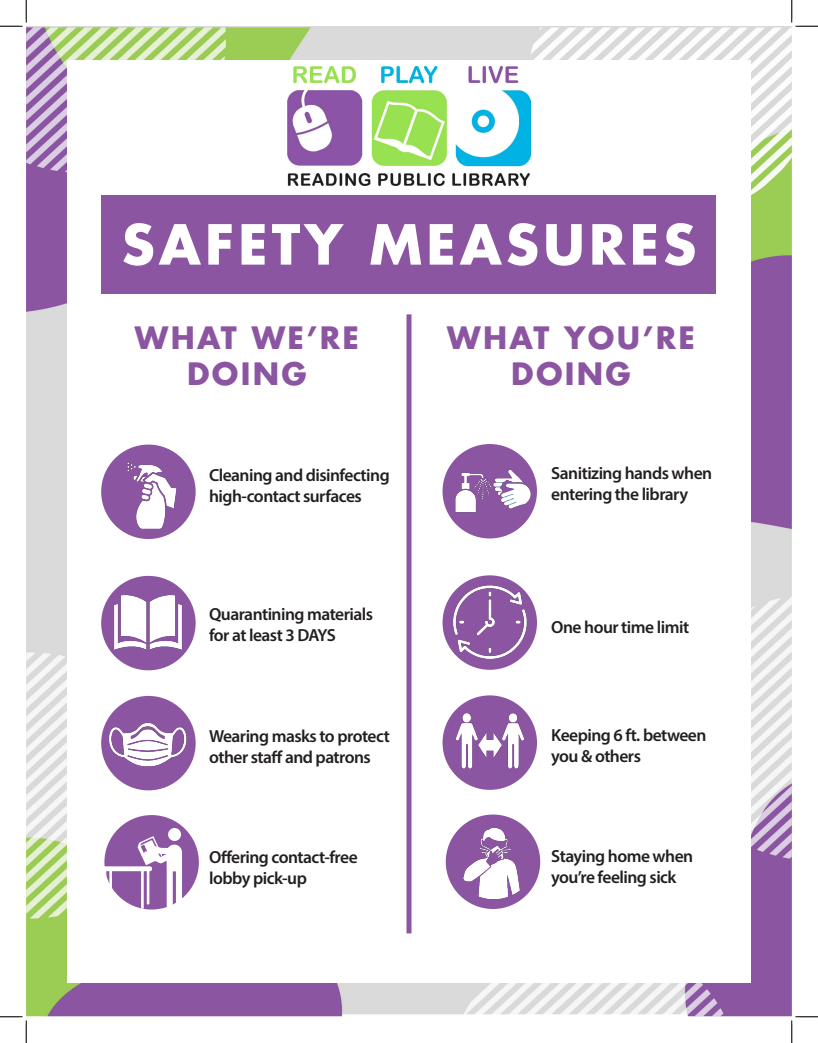
<style>
.page{position:relative;width:818px;height:1043px;background:#fff}
.page>*{position:absolute;margin:0;border:0;box-sizing:border-box;transform-origin:0 0}
.t1{font:700 53.75px "Futura";letter-spacing:.075em;color:#fff}
.t2{font:700 30px/36px "Futura";letter-spacing:.075em;color:#8b55a2;text-align:center}
.t3{font:600 17.5px/21px "Myriad Pro";letter-spacing:-.03em;color:#231f20}
</style>
<div class="page">
<img style="left:26px;top:26px;width:765px;height:990px">
<div style="left:67px;top:60px;width:683px;height:922px;background:#fff"></div>
<div style="left:406px;top:314px;width:5px;height:619px;background:#8b55a2"></div>
<div style="left:102px;top:195px;width:614px;height:99px;background:#8b55a2"></div>
<svg style="left:101px;top:444px;width:95px;height:95px"></svg>
<div style="left:101px;top:576px;width:95px;height:94px;background:#8b55a2;border-radius:50%"></div>
<div style="left:104px;top:815px;width:95px;height:94px;background:#8b55a2;border-radius:50%"></div>
<svg style="left:445px;top:814px;width:95px;height:95px"></svg>
<img style="left:106px;top:447px;width:90px;height:91px">
<img style="left:444px;top:446px;width:91px;height:91px">
<img style="left:102px;top:581px;width:91px;height:90px">
<img style="left:444px;top:577px;width:91px;height:91px">
<img style="left:448px;top:818px;width:90px;height:90px">
<img style="left:101px;top:696px;width:91px;height:91px">
<img style="left:444px;top:695px;width:91px;height:91px">
<img style="left:287px;top:66px;width:243px;height:119px">
<div style="left:168px;top:828px;width:13px;height:13px;background:#fff;border-radius:50%"></div>
<svg style="left:138px;top:836px;width:44px;height:73px"></svg>
<div style="left:101px;top:866px;width:51px;height:5px;background:#fff;border-radius:2px"></div>
<hr style="left:104px;top:869px;width:2px;height:39px;background:#fff">
<hr style="left:109px;top:868px;width:3px;height:36px;background:#fff">
<hr style="left:141px;top:869px;width:3px;height:39px;background:#fff">
<hr style="left:147px;top:868px;width:2px;height:36px;background:#fff">
<svg style="left:0;top:0;width:27px;height:27px"></svg>
<svg style="left:0;top:1015px;width:27px;height:27px"></svg>
<svg style="left:790px;top:0;width:28px;height:27px"></svg>
<svg style="left:790px;top:1015px;width:28px;height:27px"></svg>
<p class="t1" style="left:122px;top:209px;width:576px">SAFETY MEASURES</p>
<p class="t2" style="left:135px;top:319px;width:225px">WHAT WE’RE<br>DOING</p>
<p class="t2" style="left:447px;top:319px;width:249px">WHAT YOU’RE<br>DOING</p>
<p class="t3" style="left:209px;top:464px;width:182px">Cleaning and disinfecting high-contact surfaces</p>
<p class="t3" style="left:551px;top:462px;width:162px">Sanitizing hands when entering the library</p>
<p class="t3" style="left:209px;top:603px;width:165px">Quarantining materials for at least 3 DAYS</p>
<p class="t3" style="left:551px;top:616px;width:139px">One hour time limit</p>
<p class="t3" style="left:209px;top:725px;width:182px">Wearing masks to protect other staff and patrons</p>
<p class="t3" style="left:551px;top:723px;width:157px">Keeping 6 ft. between you &amp; others</p>
<p class="t3" style="left:209px;top:846px;width:150px">Offering contact-free lobby pick-up</p>
<p class="t3" style="left:551px;top:845px;width:143px">Staying home when you’re feeling sick</p>
</div>
